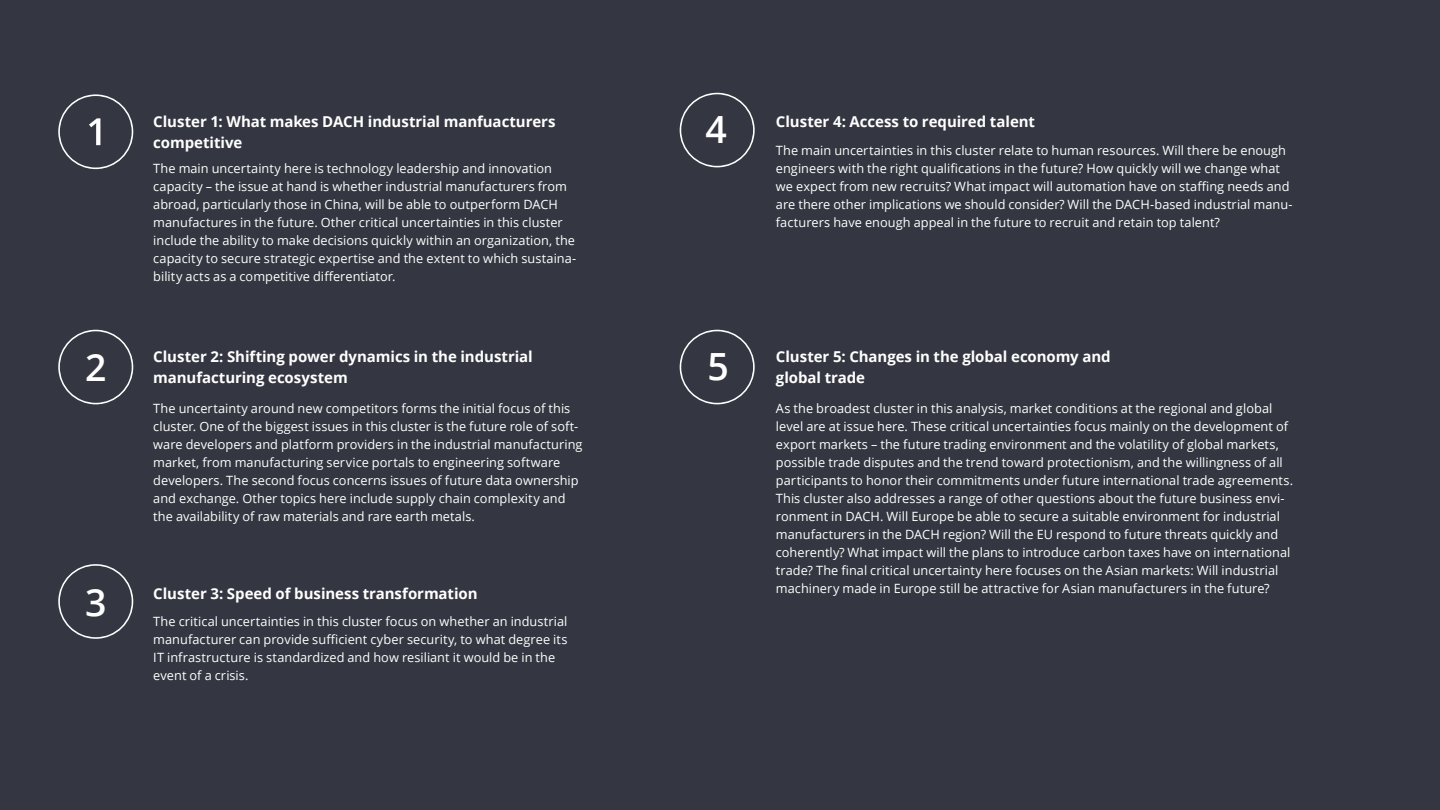
<style>
.page{position:relative;width:1440px;height:810px;background:#343741}
.page>*{position:absolute;margin:0;border:0;box-sizing:border-box;transform-origin:0 0}
.t1{font:600 37.5px "Open Sans";color:#fff}
.t2{font:700 15px/21px "Open Sans";letter-spacing:-.005em;color:#fff}
.t3{font:12.75px/18px "Open Sans";letter-spacing:.005em;color:#fff}
</style>
<div class="page">
<svg style="left:58px;top:330px;width:75px;height:74px"></svg>
<svg style="left:58px;top:564px;width:75px;height:75px"></svg>
<svg style="left:680px;top:93px;width:75px;height:74px"></svg>
<svg style="left:680px;top:330px;width:75px;height:74px"></svg>
<svg style="left:58px;top:94px;width:75px;height:75px"></svg>
<h1 class="t1" style="left:85px;top:342px;width:23px">2</h1>
<h1 class="t1" style="left:85px;top:576px;width:23px">3</h1>
<p class="t2" style="left:153px;top:111px;width:404px">Cluster 1: What makes DACH industrial manfuacturers competitive</p>
<p class="t2" style="left:776px;top:111px;width:261px">Cluster 4: Access to required talent</p>
<h1 class="t1" style="left:705px;top:104px;width:23px">4</h1>
<p class="t3" style="left:776px;top:141px;width:518px">The main uncertainties in this cluster relate to human resources. Will there be enough engineers with the right qualifications in the future? How quickly will we change what we expect from new recruits? What impact will automation have on staffing needs and are there other implications we should consider? Will the DACH-based industrial manu&shy;facturers have enough appeal in the future to recruit and retain top talent?</p>
<p class="t3" style="left:153px;top:159px;width:424px">The main uncertainty here is technology leadership and innovation capacity – the issue at hand is whether industrial manufacturers from abroad, particularly those in China, will be able to outperform DACH manufactures in the future. Other critical uncertainties in this cluster include the ability to make decisions quickly within an organization, the capacity to secure strategic expertise and the extent to which sustaina&shy;bility acts as a competitive differentiator.</p>
<p class="t2" style="left:153px;top:346px;width:381px">Cluster 2: Shifting power dynamics in the industrial manufacturing ecosystem</p>
<p class="t2" style="left:776px;top:346px;width:336px">Cluster 5: Changes in the global economy and global trade</p>
<h1 class="t1" style="left:708px;top:341px;width:23px">5</h1>
<p class="t3" style="left:153px;top:399px;width:431px">The uncertainty around new competitors forms the initial focus of this cluster. One of the biggest issues in this cluster is the future role of soft&shy;ware developers and platform providers in the industrial manufacturing market, from manufacturing service portals to engineering software developers. The second focus concerns issues of future data ownership and exchange. Other topics here include supply chain complexity and the availability of raw materials and rare earth metals.</p>
<p class="t3" style="left:776px;top:399px;width:519px">As the broadest cluster in this analysis, market conditions at the regional and global level are at issue here. These critical uncertainties focus mainly on the development of export markets – the future trading environment and the volatility of global markets, possible trade disputes and the trend toward protectionism, and the willingness of all participants to honor their commitments under future international trade agreements.<br>This cluster also addresses a range of other questions about the future business envi&shy;ronment in DACH. Will Europe be able to secure a suitable environment for industrial manufacturers in the DACH region? Will the EU respond to future threats quickly and coherently? What impact will the plans to introduce carbon taxes have on international trade? The final critical uncertainty here focuses on the Asian markets: Will industrial machinery made in Europe still be attractive for Asian manufacturers in the future?</p>
<p class="t3" style="left:153px;top:612px;width:416px">The critical uncertainties in this cluster focus on whether an industrial manufacturer can provide sufficient cyber security, to what degree its IT infrastructure is standardized and how resiliant it would be in the event of a crisis.</p>
<p class="t2" style="left:153px;top:582px;width:326px">Cluster 3: Speed of business transformation</p>
</div>
